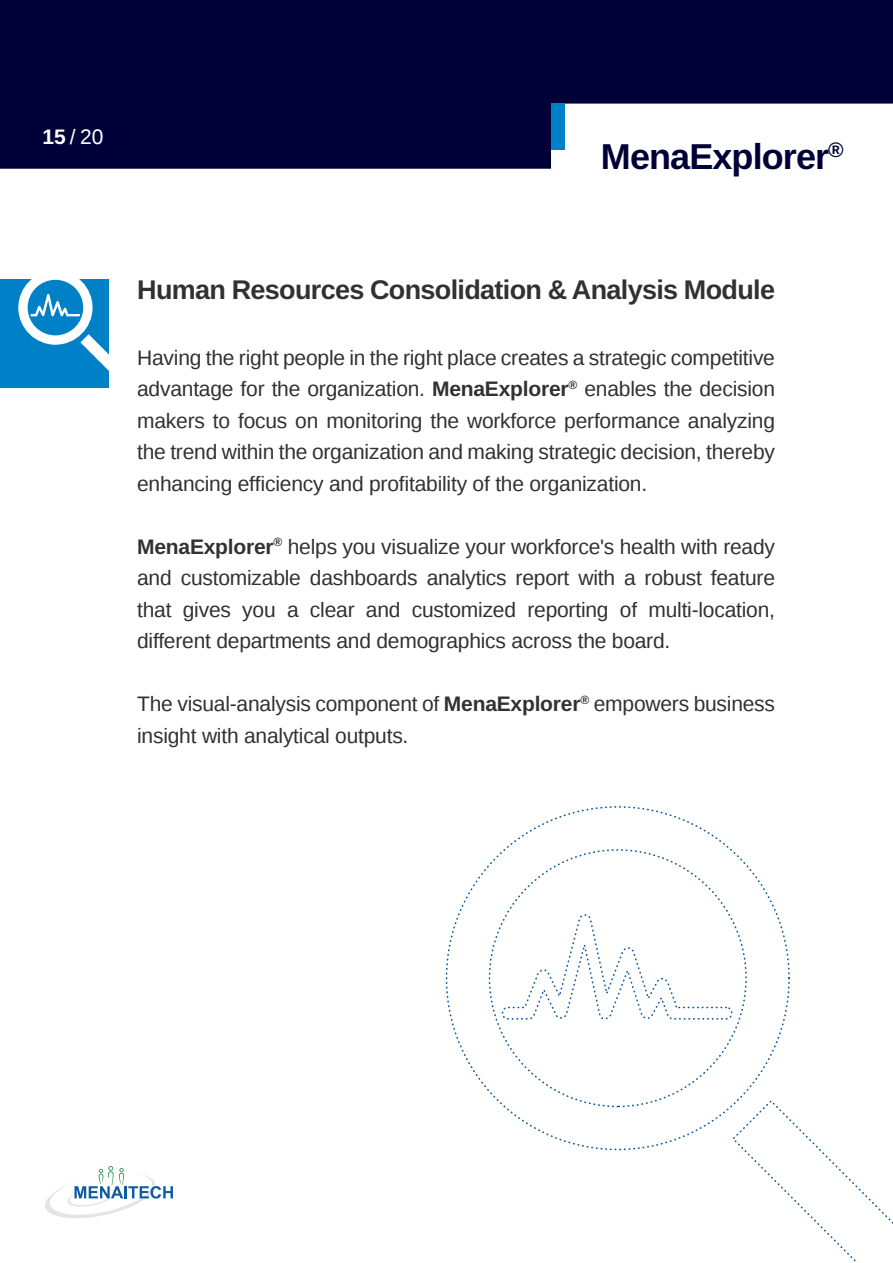
<style>
.page{position:relative;width:893px;height:1263px;background:#fff}
.page>*{position:absolute;margin:0;border:0;box-sizing:border-box;transform-origin:0 0}
.t1{font:700 36px "Liberation Sans";letter-spacing:-.025em;color:#000038}
.t2{font:700 27px "Liberation Sans";letter-spacing:-.025em;color:#323031}
.t3{font:21px/31.5px "Liberation Sans";letter-spacing:-.01em;color:#323031;text-align:justify}
.t4{font:21px "Liberation Sans";color:#fff}
.s1{font-weight:700}
</style>
<div class="page">
<svg style="left:45px;top:1166px;width:128px;height:52px"></svg>
<svg style="left:0;top:0;width:893px;height:169px;background:#252555"></svg>
<div style="left:551px;top:104px;width:14px;height:46px;background:#0080c6"></div>
<div style="left:0;top:279px;width:108px;height:108px;background:#0080c6"></div>
<svg style="left:18px;top:279px;width:91px;height:92px"></svg>
<svg style="left:445px;top:806px;width:448px;height:457px"></svg>
<p class="t4" style="left:42px;top:125px;width:62px"><span class="s1">15</span>/20</p>
<h1 class="t1" style="left:601px;top:132px;width:244px">MenaExplorer<sup>®</sup></h1>
<p class="t2" style="left:137px;top:271px;width:639px">Human Resources Consolidation &amp; Analysis Module</p>
<p class="t3" style="left:137px;top:343px;width:639px">Having the right people in the right place creates a strategic competitive advantage for the organization. <span class="s1">MenaExplorer</span><sup>®</sup> enables the decision makers to focus on monitoring the workforce performance analyzing the trend within the organization and making strategic decision, thereby enhancing efficiency and profitability of the organization.</p>
<p class="t3" style="left:137px;top:532px;width:639px"><span class="s1">MenaExplorer</span><sup>®</sup> helps you visualize your workforce's health with ready and customizable dashboards analytics report with a robust feature that gives you a clear and customized reporting of multi-location, different departments and demographics across the board.</p>
<p class="t3" style="left:137px;top:689px;width:639px">The visual-analysis component of <span class="s1">MenaExplorer</span><sup>®</sup> empowers business insight with analytical outputs.</p>
</div>
